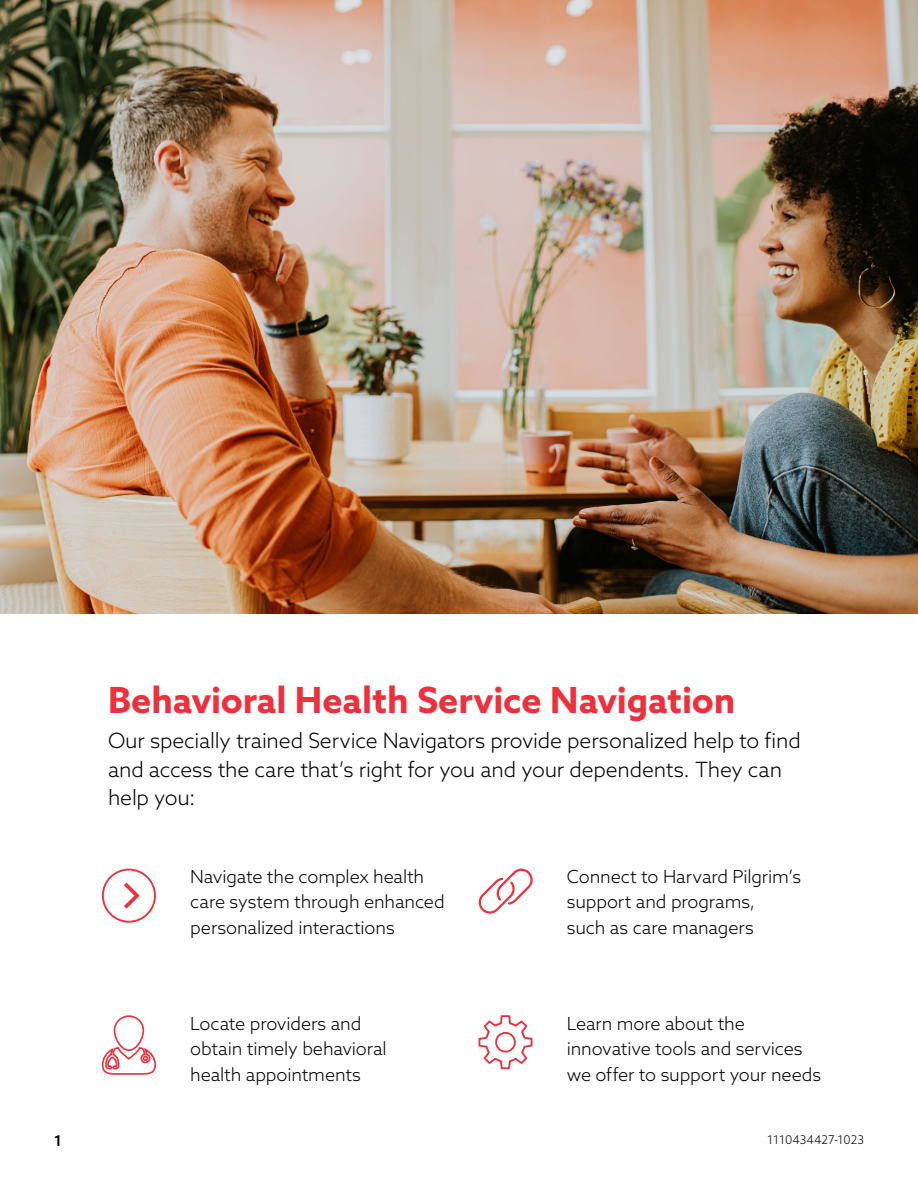
<style>
.page{position:relative;width:918px;height:1188px;background:#fff}
.page>*{position:absolute;margin:0;border:0;box-sizing:border-box;transform-origin:0 0}
.t1{font:700 36px "Azo Sans";color:#ee303c}
.t2{font:300 21px/28.5px "Azo Sans";letter-spacing:-.01em;color:#000}
.t3{font:300 18px/25.5px "Azo Sans";letter-spacing:-.005em;color:#000}
.t4{font:500 15px "Azo Sans";color:#000}
.t5{font:300 12px "Azo Sans";color:#000}
</style>
<div class="page">
<svg style="left:478px;top:1015px;width:55px;height:55px"></svg>
<svg style="left:101px;top:1015px;width:55px;height:60px"></svg>
<svg style="left:479px;top:869px;width:54px;height:45px"></svg>
<div style="left:102px;top:869px;width:54px;height:54px;border:2px solid #ee303c;border-radius:50%"></div>
<svg style="left:124px;top:883px;width:16px;height:26px"></svg>
<img style="left:0;top:0;width:918px;height:613px">
<h1 class="t1" style="left:108px;top:676px;width:629px">Behavioral Health Service Navigation</h1>
<p class="t2" style="left:108px;top:726px;width:694px">Our specially trained Service Navigators provide personalized help to find and access the care that’s right for you and your dependents. They can help you:</p>
<p class="t3" style="left:190px;top:864px;width:256px">Navigate the complex health care system through enhanced personalized interactions</p>
<p class="t3" style="left:567px;top:864px;width:236px">Connect to Harvard Pilgrim’s support and programs,<br>such as care managers</p>
<p class="t3" style="left:190px;top:1010px;width:198px">Locate providers and obtain timely behavioral health appointments</p>
<p class="t3" style="left:567px;top:1010px;width:256px">Learn more about the innovative tools and services we offer to support your needs</p>
<p class="t4" style="left:54px;top:1131px;width:9px">1</p>
<p class="t5" style="left:767px;top:1131px;width:98px">1110434427-1023</p>
</div>
